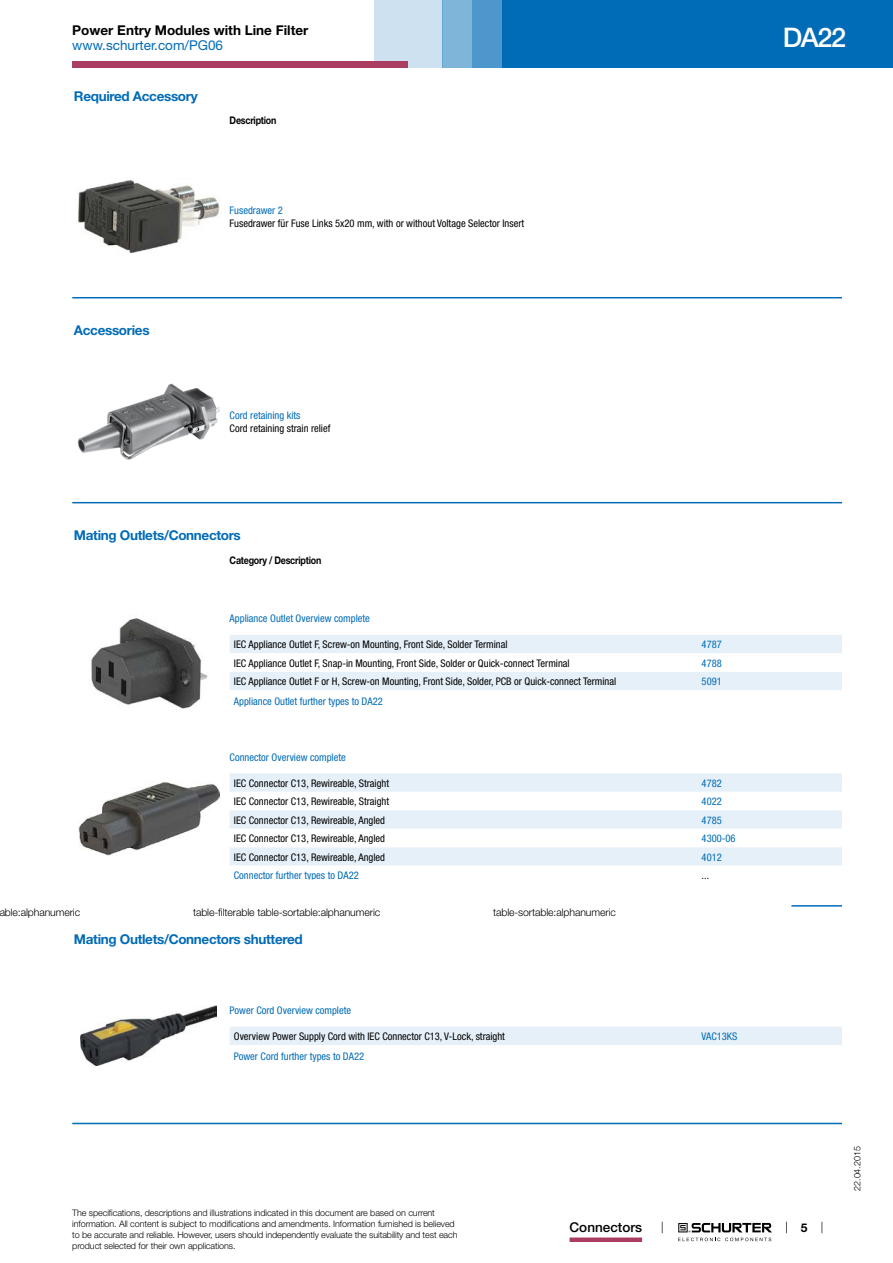
<style>
.page{position:relative;width:893px;height:1263px;background:#fff}
.page>*{position:absolute;margin:0;border:0;box-sizing:border-box;transform-origin:0 0}
.t1{font:500 27px "Helvetica Neue LT";color:#fff}
.t2{font:700 13.5px "Helvetica Neue LT";letter-spacing:-.025em;color:#006bb6}
.t3{font:700 13.5px "Helvetica Neue LT";color:#000}
.t4{font:13.5px "Helvetica Neue LT";color:#006bb6}
.t5{font:500 13.5px "Helvetica Neue LT";color:#000}
.t6{font:700 12px "Helvetica Neue LT";color:#000}
.t7{font:condensed 10.5px "Helvetica Neue LT";color:#000}
.t8{font:condensed 10.5px "Helvetica Neue LT";color:#006bb6}
.t9{font:300 10.5px "Helvetica Neue LT";letter-spacing:-.01em;color:#000}
.t10{font:700 10.5px "Helvetica Neue LT";letter-spacing:-.025em;color:#000;scale:.85 1}
.t11{font:300 9px/10.8px "Helvetica Neue LT";letter-spacing:-.01em;color:#000}
</style>
<div class="page">
<svg style="left:678px;top:1223px;width:94px;height:18px"></svg>
<div style="left:502px;top:0;width:391px;height:68px;background:#006bb6"></div>
<div style="left:442px;top:0;width:30px;height:68px;background:#80b5da"></div>
<div style="left:472px;top:0;width:30px;height:68px;background:#4d97cc"></div>
<div style="left:374px;top:0;width:68px;height:68px;background:#cde1f0"></div>
<div style="left:72px;top:62px;width:336px;height:6px;background:#aa3d61"></div>
<div style="left:570px;top:1237px;width:72px;height:5px;background:#aa3d61"></div>
<img style="left:78px;top:180px;width:142px;height:73px">
<hr style="left:72px;top:297px;width:770px;height:1px;background:#006bb6">
<img style="left:77px;top:383px;width:143px;height:77px">
<hr style="left:72px;top:502px;width:770px;height:1px;background:#006bb6">
<img style="left:91px;top:618px;width:117px;height:91px">
<svg style="left:230px;top:635px;width:612px;height:55px"></svg>
<img style="left:79px;top:782px;width:140px;height:73px">
<div style="left:230px;top:773px;width:612px;height:19px;background:#e6f0f8"></div>
<svg style="left:230px;top:810px;width:612px;height:56px;fill:#e6f0f8"></svg>
<hr style="left:72px;top:905px;width:770px;height:1px;background:#006bb6">
<img style="left:81px;top:1006px;width:136px;height:60px">
<div style="left:230px;top:1027px;width:612px;height:18px;background:#e6f0f8"></div>
<hr style="left:72px;top:1123px;width:770px;height:1px;background:#006bb6">
<svg style="left:72px;top:905px;width:719px;height:1px"></svg>
<p class="t3" style="left:72px;top:22px;width:238px">Power Entry Modules with Line Filter</p>
<p class="t4" style="left:72px;top:37px;width:152px">www.schurter.com/PG06</p>
<p class="t2" style="left:74px;top:88px;width:125px">Required Accessory</p>
<p class="t10" style="left:230px;top:114px;width:57px">Description</p>
<p class="t8" style="left:230px;top:205px;width:55px">Fusedrawer 2</p>
<p class="t7" style="left:230px;top:217px;width:296px">Fusedrawer für Fuse Links 5x20 mm, with or without Voltage Selector Insert</p>
<p class="t2" style="left:74px;top:322px;width:77px">Accessories</p>
<p class="t8" style="left:230px;top:409px;width:72px">Cord retaining kits</p>
<p class="t7" style="left:230px;top:422px;width:102px">Cord retaining strain relief</p>
<p class="t2" style="left:74px;top:527px;width:168px">Mating Outlets/Connectors</p>
<p class="t10" style="left:230px;top:553px;width:109px">Category / Description</p>
<p class="t8" style="left:230px;top:612px;width:142px">Appliance Outlet Overview complete</p>
<p class="t7" style="left:234px;top:638px;width:275px">IEC Appliance Outlet F, Screw-on Mounting, Front Side, Solder Terminal</p>
<p class="t8" style="left:702px;top:638px;width:22px">4787</p>
<p class="t7" style="left:234px;top:657px;width:337px">IEC Appliance Outlet F, Snap-in Mounting, Front Side, Solder or Quick-connect Terminal</p>
<p class="t8" style="left:702px;top:657px;width:22px">4788</p>
<p class="t7" style="left:234px;top:675px;width:384px">IEC Appliance Outlet F or H, Screw-on Mounting, Front Side, Solder, PCB or Quick-connect Terminal</p>
<p class="t8" style="left:702px;top:675px;width:22px">5091</p>
<p class="t8" style="left:234px;top:695px;width:150px">Appliance Outlet further types to DA22</p>
<p class="t8" style="left:230px;top:751px;width:118px">Connector Overview complete</p>
<p class="t7" style="left:234px;top:777px;width:157px">IEC Connector C13, Rewireable, Straight</p>
<p class="t8" style="left:702px;top:777px;width:22px">4782</p>
<p class="t7" style="left:234px;top:795px;width:157px">IEC Connector C13, Rewireable, Straight</p>
<p class="t8" style="left:702px;top:795px;width:22px">4022</p>
<p class="t7" style="left:234px;top:814px;width:153px">IEC Connector C13, Rewireable, Angled</p>
<p class="t8" style="left:702px;top:814px;width:22px">4785</p>
<p class="t7" style="left:234px;top:832px;width:153px">IEC Connector C13, Rewireable, Angled</p>
<p class="t8" style="left:702px;top:832px;width:35px">4300-06</p>
<p class="t7" style="left:234px;top:851px;width:153px">IEC Connector C13, Rewireable, Angled</p>
<p class="t8" style="left:702px;top:851px;width:22px">4012</p>
<p class="t8" style="left:234px;top:869px;width:126px">Connector further types to DA22</p>
<p class="t7" style="left:702px;top:869px;width:9px">...</p>
<p class="t9" style="left:-1px;top:905px;width:82px">able:alphanumeric</p>
<p class="t9" style="left:193px;top:905px;width:189px">table-filterable table-sortable:alphanumeric</p>
<p class="t9" style="left:493px;top:905px;width:124px">table-sortable:alphanumeric</p>
<p class="t2" style="left:74px;top:930px;width:230px">Mating Outlets/Connectors shuttered</p>
<p class="t8" style="left:230px;top:1004px;width:123px">Power Cord Overview complete</p>
<p class="t7" style="left:234px;top:1030px;width:273px">Overview Power Supply Cord with IEC Connector C13, V-Lock, straight</p>
<p class="t8" style="left:702px;top:1030px;width:37px">VAC13KS</p>
<p class="t8" style="left:234px;top:1050px;width:132px">Power Cord further types to DA22</p>
<p class="t11" style="left:72px;top:1207px;width:387px">The specifications, descriptions and illustrations indicated in this document are based on current information. All content is subject to modifications and amendments. Information furnished is believed to be accurate and reliable. However, users should independently evaluate the suitability and test each product selected for their own applications.</p>
<p class="t5" style="left:570px;top:1219px;width:74px">Connectors</p>
<h1 class="t1" style="left:783px;top:21px;width:65px">DA22</h1>
<p class="t6" style="left:801px;top:1220px;width:8px">5</p>
<p class="t11" style="left:852px;top:1191px;width:46px;rotate:-90deg">22.04.2015</p>
</div>
